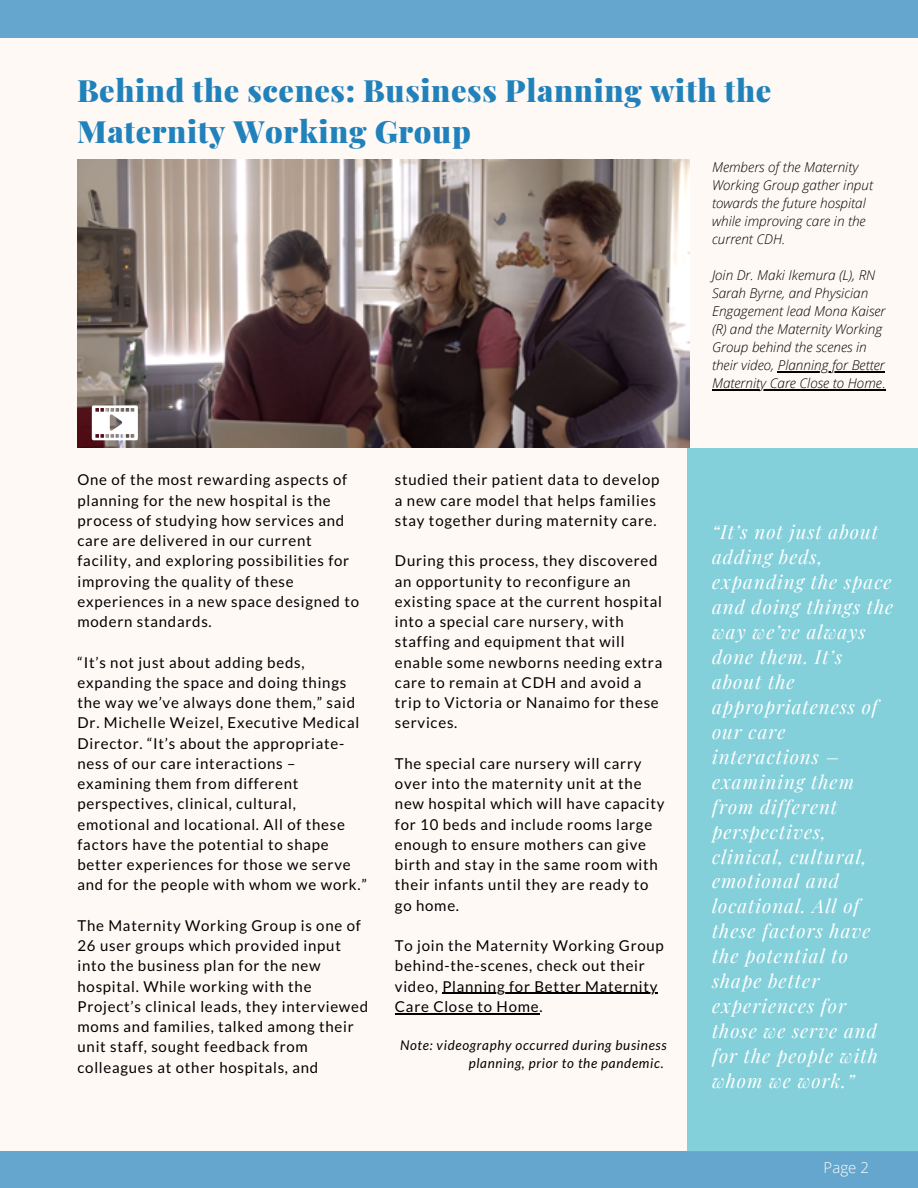
<style>
.page{position:relative;width:918px;height:1188px;background:#fff9f6}
.page>*{position:absolute;margin:0;border:0;box-sizing:border-box;transform-origin:0 0}
.t1{font:900 30.75px/41.2px "Playfair Display";letter-spacing:.02em;color:#2182bb}
.t2{font:italic 18.9px/24.9px "Playfair Display";letter-spacing:.05em;color:#fff}
.t3{font:15px/20.2px "Lato";letter-spacing:.05em;color:#000}
.t4{font:300 15px "Open Sans";color:#fff}
.t5{font:italic 300 13.5px/18px "Open Sans";color:#000}
.t6{font:italic 13.5px/18px "Lato";letter-spacing:.05em;color:#000;text-align:right}
.s1{font-style:normal}
</style>
<div class="page">
<div style="left:0;top:0;width:918px;height:38px;background:#64a6cd"></div>
<div style="left:0;top:1152px;width:918px;height:36px;background:#64a6cd"></div>
<div style="left:688px;top:448px;width:230px;height:703px;background:#83d0db"></div>
<img style="left:78px;top:160px;width:612px;height:288px">
<hr style="left:442px;top:993px;width:216px;height:1px;background:#000">
<hr style="left:395px;top:1013px;width:144px;height:1px;background:#000">
<svg style="left:92px;top:405px;width:46px;height:35px"></svg>
<hr style="left:778px;top:371px;width:107px;height:1px;background:#000">
<hr style="left:712px;top:389px;width:145px;height:1px;background:#000">
<svg style="left:857px;top:389px;width:28px;height:1px"></svg>
<p class="t1" style="left:77px;top:68px;width:696px">Behind the scenes: Business Planning with the<br>Maternity Working Group</p>
<p class="t5" style="left:712px;top:158px;width:163px">Members of the Maternity<br>Working Group gather input towards the future hospital while improving care in the current CDH.</p>
<p class="t5" style="left:712px;top:266px;width:175px">Join Dr. Maki Ikemura (L), RN<br>Sarah Byrne, and Physician<br>Engagement lead Mona Kaiser (R) and the Maternity Working<br>Group behind the scenes in their video, Planning for Better<br>Maternity Care Close to Home<span class="s1">.</span></p>
<p class="t3" style="left:78px;top:469px;width:283px">One of the most rewarding aspects of planning for the new hospital is the process of studying how services and care are delivered in our current facility, and exploring possibilities for improving the quality of these experiences in a new space designed to modern standards.</p>
<p class="t3" style="left:78px;top:652px;width:291px">“It’s not just about adding beds, expanding the space and doing things the way we’ve always done them,” said Dr. Michelle Weizel, Executive Medical Director. “It’s about the appropriate&shy;ness of our care interactions – examining them from different perspectives, clinical, cultural, emotional and locational. All of these factors have the potential to shape better experiences for those we serve and for the people with whom we work.”</p>
<p class="t3" style="left:78px;top:915px;width:292px">The Maternity Working Group is one of 26 user groups which provided input into the business plan for the new hospital. While working with the Project’s clinical leads, they interviewed moms and families, talked among their unit staff, sought feedback from colleagues at other hospitals, and</p>
<p class="t3" style="left:395px;top:469px;width:266px">studied their patient data to develop a new care model that helps families stay together during maternity care.</p>
<p class="t3" style="left:395px;top:550px;width:269px">During this process, they discovered an opportunity to reconfigure an existing space at the current hospital into a special care nursery, with staffing and equipment that will enable some newborns needing extra care to remain at CDH and avoid a trip to Victoria or Nanaimo for these services.</p>
<p class="t3" style="left:395px;top:753px;width:271px">The special care nursery will carry over into the maternity unit at the new hospital which will have capacity for 10 beds and include rooms large enough to ensure mothers can give birth and stay in the same room with their infants until they are ready to go home.</p>
<p class="t3" style="left:395px;top:935px;width:270px">To join the Maternity Working Group behind-the-scenes, check out their video, Planning for Better Maternity<br>Care Close to Home.</p>
<p class="t6" style="left:400px;top:1036px;width:268px">Note: videography occurred during business planning, prior to the pandemic.</p>
<p class="t2" style="left:712px;top:519px;width:183px">“It’s not just about adding beds, expanding the space and doing things the way we’ve always done them. It’s about the appropriateness of our care interactions – examining them from different perspectives, clinical, cultural, emotional and locational. All of these factors have the potential to shape better experiences for those we serve and for the people with whom we work.”</p>
<p class="t4" style="left:824px;top:1157px;width:47px">Page 2</p>
</div>
